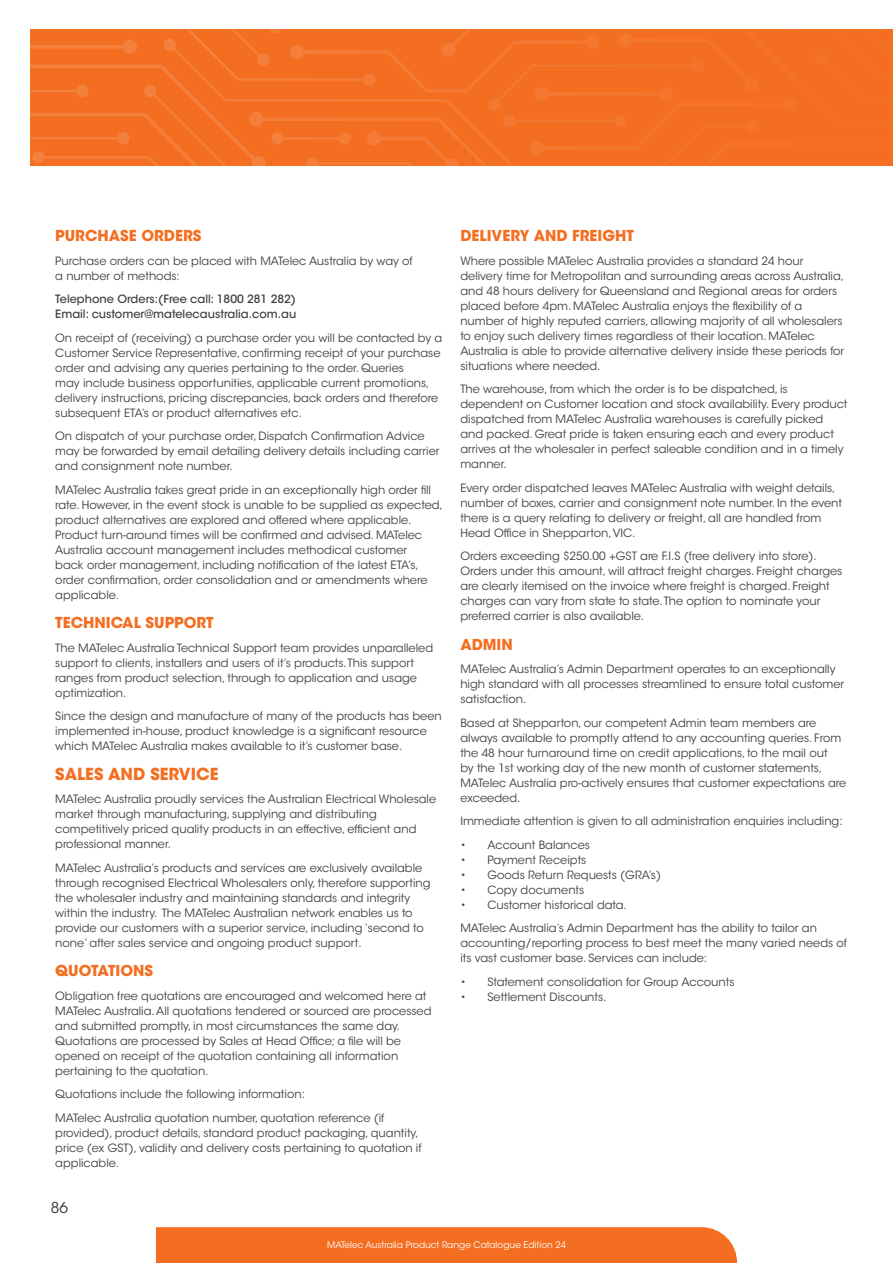
<style>
.page{position:relative;width:893px;height:1263px;background:#fff}
.page>*{position:absolute;margin:0;border:0;box-sizing:border-box;transform-origin:0 0}
.t1{font:700 16.5px "ITC Avant Garde Std";color:#f36e21}
.t2{font:700 15px "ITC Avant Garde Std";color:#f36e21}
.t3{font:15px "ITC Avant Garde Std";color:#3b3e42}
.t4{font:11.4px/15px "ITC Avant Garde Std";color:#414042}
.t5{font:500 11.4px/15px "ITC Avant Garde Std";color:#414042}
.t6{font:9px "ITC Avant Garde Std";color:#fff}
</style>
<div class="page">
<div style="left:156px;top:1227px;width:581px;height:36px;background:#f36e21"></div>
<svg style="left:30px;top:29px;width:863px;height:137px;background:#f36f23"></svg>
<h2 class="t2" style="left:55px;top:226px;width:148px">PURCHASE ORDERS</h2>
<p class="t4" style="left:55px;top:253px;width:359px">Purchase orders can be placed with MATelec Australia by way of a number of methods:</p>
<p class="t5" style="left:55px;top:291px;width:243px">Telephone Orders:(Free call: 1800 281 282)<br>Email: customer@matelecaustralia.com.au</p>
<p class="t4" style="left:55px;top:330px;width:389px">On receipt of (receiving) a purchase order you will be contacted by a Customer Service Representative, confirming receipt of your purchase order and advising any queries pertaining to the order. Queries<br>may include business opportunities, applicable current promotions, delivery instructions, pricing discrepancies, back orders and therefore subsequent ETA’s or product alternatives etc.</p>
<p class="t4" style="left:55px;top:429px;width:386px">On dispatch of your purchase order, Dispatch Confirmation Advice may be forwarded by email detailing delivery details including carrier and consignment note number.</p>
<p class="t4" style="left:55px;top:482px;width:389px">MATelec Australia takes great pride in an exceptionally high order fill rate. However, in the event stock is unable to be supplied as expected, product alternatives are explored and offered where applicable.<br>Product turn-around times will be confirmed and advised. MATelec Australia account management includes methodical customer<br>back order management, including notification of the latest ETA’s, order confirmation, order consolidation and or amendments where applicable.</p>
<h2 class="t2" style="left:55px;top:613px;width:160px">TECHNICAL SUPPORT</h2>
<p class="t4" style="left:55px;top:640px;width:379px">The MATelec Australia Technical Support team provides unparalleled support to clients, installers and users of it’s products. This support ranges from product selection, through to application and usage optimization.</p>
<p class="t4" style="left:55px;top:709px;width:388px">Since the design and manufacture of many of the products has been implemented in-house, product knowledge is a significant resource which MATelec Australia makes available to it’s customer base.</p>
<h1 class="t1" style="left:55px;top:763px;width:165px">SALES AND SERVICE</h1>
<p class="t4" style="left:55px;top:792px;width:382px">MATelec Australia proudly services the Australian Electrical Wholesale market through manufacturing, supplying and distributing competitively priced quality products in an effective, efficient and professional manner.</p>
<p class="t4" style="left:55px;top:860px;width:377px">MATelec Australia’s products and services are exclusively available through recognised Electrical Wholesalers only, therefore supporting the wholesaler industry and maintaining standards and integrity within the industry. The MATelec Australian network enables us to provide our customers with a superior service, including ‘second to none’ after sales service and ongoing product support.</p>
<h2 class="t2" style="left:55px;top:961px;width:99px">QUOTATIONS</h2>
<p class="t4" style="left:55px;top:988px;width:378px">Obligation free quotations are encouraged and welcomed here at MATelec Australia. All quotations tendered or sourced are processed and submitted promptly, in most circumstances the same day.<br>Quotations are processed by Sales at Head Office; a file will be opened on receipt of the quotation containing all information pertaining to the quotation.</p>
<p class="t4" style="left:55px;top:1082px;width:331px;line-height:23.5px">Quotations include the following information:<br>MATelec Australia quotation number, quotation reference (if</p>
<p class="t4" style="left:55px;top:1125px;width:368px">provided), product details, standard product packaging, quantity, price (ex GST), validity and delivery costs pertaining to quotation if applicable.</p>
<h2 class="t3" style="left:51px;top:1198px;width:19px">86</h2>
<h2 class="t2" style="left:460px;top:226px;width:175px">DELIVERY AND FREIGHT</h2>
<p class="t4" style="left:460px;top:253px;width:385px">Where possible MATelec Australia provides a standard 24 hour delivery time for Metropolitan and surrounding areas across Australia, and 48 hours delivery for Queensland and Regional areas for orders placed before 4pm. MATelec Australia enjoys the flexibility of a number of highly reputed carriers, allowing majority of all wholesalers to enjoy such delivery times regardless of their location. MATelec Australia is able to provide alternative delivery inside these periods for situations where needed.</p>
<p class="t4" style="left:460px;top:382px;width:389px">The warehouse, from which the order is to be dispatched, is dependent on Customer location and stock availability. Every product dispatched from MATelec Australia warehouses is carefully picked and packed. Great pride is taken ensuring each and every product arrives at the wholesaler in perfect saleable condition and in a timely manner.</p>
<p class="t4" style="left:460px;top:480px;width:383px">Every order dispatched leaves MATelec Australia with weight details, number of boxes, carrier and consignment note number. In the event there is a query relating to delivery or freight, all are handled from Head Office in Shepparton, VIC.</p>
<p class="t4" style="left:460px;top:549px;width:383px">Orders exceeding $250.00 +GST are F.I.S (free delivery into store).<br>Orders under this amount, will attract freight charges. Freight charges are clearly itemised on the invoice where freight is charged. Freight charges can vary from state to state. The option to nominate your preferred carrier is also available.</p>
<h2 class="t2" style="left:460px;top:634px;width:54px">ADMIN</h2>
<p class="t4" style="left:460px;top:662px;width:385px">MATelec Australia’s Admin Department operates to an exceptionally high standard with all processes streamlined to ensure total customer satisfaction.</p>
<p class="t4" style="left:460px;top:715px;width:387px">Based at Shepparton, our competent Admin team members are always available to promptly attend to any accounting queries. From the 48 hour turnaround time on credit applications, to the mail out<br>by the 1st working day of the new month of customer statements, MATelec Australia pro-actively ensures that customer expectations are exceeded.</p>
<p class="t4" style="left:460px;top:814px;width:384px">Immediate attention is given to all administration enquiries including:</p>
<p class="t4" style="left:460px;top:837px;width:131px">• Account Balances</p>
<p class="t4" style="left:460px;top:852px;width:128px">• Payment Receipts</p>
<p class="t4" style="left:460px;top:867px;width:202px">• Goods Return Requests (GRA’s)</p>
<p class="t4" style="left:460px;top:882px;width:125px">• Copy documents</p>
<p class="t4" style="left:460px;top:893px;width:358px;line-height:23.5px">• Customer historical data.<br>MATelec Australia’s Admin Department has the ability to tailor an</p>
<p class="t4" style="left:460px;top:936px;width:388px">accounting/reporting process to best meet the many varied needs of its vast customer base. Services can include:</p>
<p class="t4" style="left:460px;top:974px;width:276px">• Statement consolidation for Group Accounts</p>
<p class="t4" style="left:460px;top:989px;width:148px">• Settlement Discounts.</p>
<p class="t6" style="left:327px;top:1239px;width:240px">MATelec Australia Product Range Catalogue Edition 24</p>
</div>
